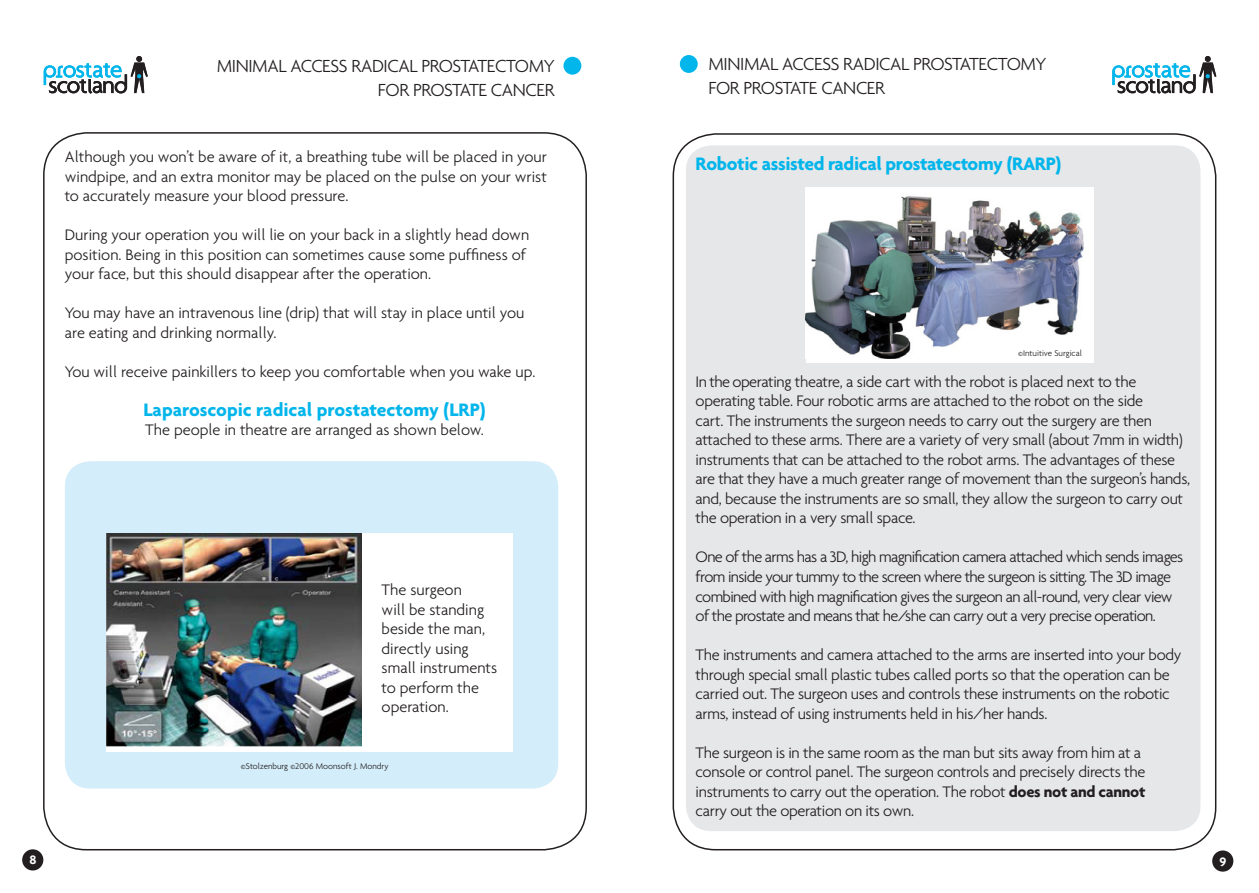
<style>
.page{position:relative;width:1259px;height:893px;background:#fff}
.page>*{position:absolute;margin:0;border:0;box-sizing:border-box;transform-origin:0 0}
.subheads-1{font:700 19.5px "Agenda";letter-spacing:-.02em;color:#02b5eb}
.subheads-1-2{font:700 19.5px "Agenda";color:#02b5eb}
.t1{font:300 18.9px/24px "Agenda";letter-spacing:-.02em;color:#231f20}
.List_Paragraph{font:300 16.5px/19.5px "Agenda";letter-spacing:-.02em;color:#231f20}
.List_Paragraph-2{font:300 16.5px/19.5px "Agenda";color:#231f20}
.List_Paragraph-3{font:300 16.5px/19.5px "Agenda";letter-spacing:-.04em;color:#231f20}
.t2{font:700 13.2px "Agenda";color:#fff}
.t3{font:300 9px "Agenda";color:#231f20}
.s1{font-weight:700}
</style>
<div class="page">
<div style="left:22px;top:849px;width:21px;height:21px;background:#231f20;border-radius:50%"></div>
<div style="left:1212px;top:850px;width:21px;height:22px;background:#231f20;border-radius:50%"></div>
<div style="left:563px;top:57px;width:18px;height:18px;background:#02b5eb;border-radius:50%"></div>
<div style="left:680px;top:55px;width:17px;height:18px;background:#02b5eb;border-radius:50%"></div>
<svg style="left:44px;top:56px;width:104px;height:38px"></svg>
<svg style="left:1112px;top:56px;width:104px;height:38px"></svg>
<div style="left:65px;top:461px;width:493px;height:328px;background:#d4edfa;border-radius:26px"></div>
<div style="left:686px;top:145px;width:514px;height:686px;background:#e6e7e9;border-radius:26px"></div>
<div style="left:106px;top:533px;width:406px;height:219px;background:#fff"></div>
<img style="left:106px;top:533px;width:256px;height:214px">
<div style="left:806px;top:188px;width:287px;height:174px;background:#fff"></div>
<img style="left:806px;top:196px;width:278px;height:162px">
<p class="t1" style="left:217px;top:53px;width:339px;text-align:right">MINIMAL ACCESS RADICAL PROSTATECTOMY<br>FOR PROSTATE CANCER</p>
<p class="List_Paragraph" style="left:65px;top:147px;width:484px;text-align:justify">Although you won’t be aware of it, a breathing tube will be placed in your windpipe, and an extra monitor may be placed on the pulse on your wrist to accurately measure your blood pressure.</p>
<p class="List_Paragraph-2" style="left:65px;top:225px;width:466px">During your operation you will lie on your back in a slightly head down position. Being in this position can sometimes cause some puffiness of your face, but this should disappear after the operation.</p>
<p class="List_Paragraph-2" style="left:65px;top:303px;width:461px">You may have an intravenous line (drip) that will stay in place until you are eating and drinking normally.</p>
<p class="List_Paragraph-2" style="left:65px;top:362px;width:472px">You will receive painkillers to keep you comfortable when you wake up.</p>
<p class="subheads-1-2" style="left:143px;top:398px;width:344px">Laparoscopic radical prostatectomy (LRP)</p>
<p class="List_Paragraph-2" style="left:145px;top:420px;width:340px">The people in theatre are arranged as shown below.</p>
<p class="List_Paragraph-2" style="left:381px;top:580px;width:117px">The surgeon<br>will be standing beside the man, directly using small instruments to perform the operation.</p>
<p class="t3" style="left:241px;top:761px;width:149px">©Stolzenburg ©2006 Moonsoft J. Mondry</p>
<p class="t1" style="left:708px;top:52px;width:339px">MINIMAL ACCESS RADICAL PROSTATECTOMY<br>FOR PROSTATE CANCER</p>
<p class="subheads-1" style="left:695px;top:152px;width:367px">Robotic assisted radical prostatectomy (RARP)</p>
<p class="t3" style="left:1018px;top:347px;width:65px">©Intuitive Surgical</p>
<p class="List_Paragraph" style="left:695px;top:372px;width:496px">In the operating theatre, a side cart with the robot is placed next to the operating table. Four robotic arms are attached to the robot on the side<br>cart. The instruments the surgeon needs to carry out the surgery are then attached to these arms. There are a variety of very small (about 7mm in width) instruments that can be attached to the robot arms. The advantages of these are that they have a much greater range of movement than the surgeon’s hands, and, because the instruments are so small, they allow the surgeon to carry out the operation in a very small space.</p>
<p class="List_Paragraph-3" style="left:695px;top:547px;width:489px">One of the arms has a 3D, high magnification camera attached which sends images from inside your tummy to the screen where the surgeon is sitting. The 3D image combined with high magnification gives the surgeon an all-round, very clear view of the prostate and means that he/she can carry out a very precise operation.</p>
<p class="List_Paragraph" style="left:695px;top:645px;width:487px">The instruments and camera attached to the arms are inserted into your body through special small plastic tubes called ports so that the operation can be carried out. The surgeon uses and controls these instruments on the robotic arms, instead of using instruments held in his/her hands.</p>
<p class="List_Paragraph" style="left:695px;top:742px;width:451px">The surgeon is in the same room as the man but sits away from him at a console or control panel. The surgeon controls and precisely directs the instruments to carry out the operation. The robot <span class="s1">does not and cannot </span>carry out the operation on its own.</p>
<p class="t2" style="left:29px;top:852px;width:9px">8</p>
<p class="t2" style="left:1219px;top:853px;width:8px">9</p>
</div>
